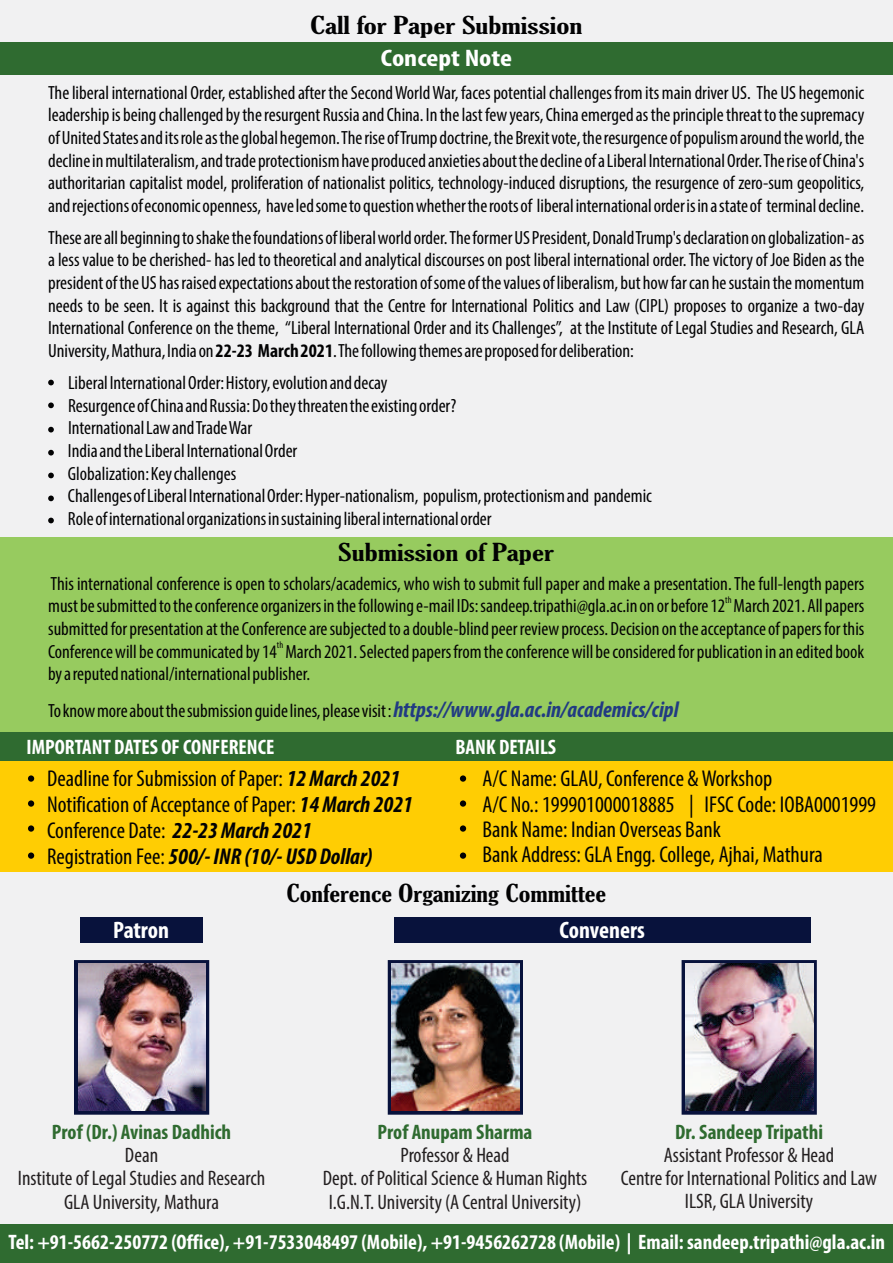
<style>
.page{position:relative;width:893px;height:1263px;background:#f1f1f2}
.page>*{position:absolute;margin:0;border:0;box-sizing:border-box;transform-origin:0 0}
.t1{font:extra-condensed 24px "Gloucester";color:#020203;scale:1.59 1}
.t2{font:extra-condensed 24px "Gloucester";color:#020203;scale:1.42 1}
.t3{font:700 condensed 24px "Myriad Pro";color:#fff;scale:1.19 1}
.t4{font:700 condensed 23.85px "Myriad Pro";color:#fff}
.t5{font:condensed 22.95px/25.8px "Myriad Pro";color:#020203}
.t6{font:condensed 21px/23.2px "Myriad Pro";color:#231f20;text-align:center}
.t7{font:700 condensed 21px "Myriad Pro";color:#fff}
.t8{font:700 condensed 21px "Myriad Pro";color:#2f6b30}
.t9{font:condensed 19.2px/22.6px "Myriad Pro";color:#020203}
.t10{font:condensed 9.6px "Myriad Pro";color:#020203}
.s1{font-weight:700}
.s2{font-weight:700;font-style:italic;font-size:22.5px;color:#213b82}
.s3{font-weight:700;font-style:italic}
</style>
<div class="page">
<div style="left:80px;top:917px;width:122px;height:26px;background:#08123c"></div>
<div style="left:0;top:537px;width:893px;height:334px;background:#97cb5f"></div>
<div style="left:0;top:1224px;width:893px;height:39px;background:#2f6b30"></div>
<div style="left:0;top:43px;width:893px;height:32px;background:#2f6b30"></div>
<svg style="left:48px;top:380px;width:6px;height:5px"></svg>
<svg style="left:48px;top:402px;width:6px;height:6px"></svg>
<svg style="left:48px;top:427px;width:6px;height:5px"></svg>
<svg style="left:48px;top:450px;width:6px;height:5px"></svg>
<svg style="left:48px;top:473px;width:6px;height:5px"></svg>
<svg style="left:48px;top:495px;width:6px;height:6px"></svg>
<svg style="left:48px;top:518px;width:6px;height:5px"></svg>
<div style="left:0;top:732px;width:893px;height:139px;background:#ffcd03"></div>
<div style="left:0;top:732px;width:893px;height:28px;background:#2f6b30"></div>
<div style="left:28px;top:775px;width:6px;height:7px;background:#020203;border-radius:50%"></div>
<div style="left:28px;top:800px;width:6px;height:7px;background:#020203;border-radius:50%"></div>
<div style="left:28px;top:825px;width:6px;height:7px;background:#020203;border-radius:50%"></div>
<div style="left:28px;top:852px;width:6px;height:7px;background:#020203;border-radius:50%"></div>
<div style="left:460px;top:775px;width:6px;height:7px;background:#020203;border-radius:50%"></div>
<div style="left:460px;top:800px;width:6px;height:7px;background:#020203;border-radius:50%"></div>
<div style="left:460px;top:825px;width:6px;height:7px;background:#020203;border-radius:50%"></div>
<div style="left:460px;top:852px;width:6px;height:7px;background:#020203;border-radius:50%"></div>
<div style="left:74px;top:960px;width:135px;height:155px;border:8px solid #08123c"></div>
<img style="left:78px;top:964px;width:127px;height:147px">
<div style="left:682px;top:960px;width:135px;height:155px;border:8px solid #08123c"></div>
<img style="left:685px;top:964px;width:128px;height:147px">
<div style="left:388px;top:960px;width:135px;height:155px;border:8px solid #08123c"></div>
<img style="left:392px;top:964px;width:127px;height:147px">
<div style="left:394px;top:917px;width:416px;height:26px;background:#08123c"></div>
<p class="t1" style="left:310px;top:15px;width:173px">Call for Paper Submission</p>
<p class="t3" style="left:381px;top:48px;width:112px">Concept Note</p>
<p class="t9" style="left:48px;top:82px;width:818px;text-align:justify">The liberal international Order, established after the Second World War, faces potential challenges from its main driver US. The US hegemonic leadership is being challenged by the resurgent Russia and China. In the last few years, China emerged as the principle threat to the supremacy of United States and its role as the global hegemon. The rise of Trump doctrine, the Brexit vote, the resurgence of populism around the world, the decline in multilateralism, and trade protectionism have produced anxieties about the decline of a Liberal International Order. The rise of China's authoritarian capitalist model, proliferation of nationalist politics, technology-induced disruptions, the resurgence of zero-sum geopolitics, and rejections of economic openness, have led some to question whether the roots of liberal international order is in a state of terminal decline.</p>
<p class="t9" style="left:48px;top:227px;width:818px;text-align:justify">These are all beginning to shake the foundations of liberal world order. The former US President, Donald Trump's declaration on globalization- as a less value to be cherished- has led to theoretical and analytical discourses on post liberal international order. The victory of Joe Biden as the president of the US has raised expectations about the restoration of some of the values of liberalism, but how far can he sustain the momentum needs to be seen. It is against this background that the Centre for International Politics and Law (CIPL) proposes to organize a two-day International Conference on the theme, “Liberal International Order and its Challenges”, at the Institute of Legal Studies and Research, GLA University, Mathura, India on<span class="s1">22-23 March 2021</span>. The following themes are proposed for deliberation:</p>
<p class="t9" style="left:68px;top:373px;width:390px">Liberal International Order: History, evolution and decay<br>Resurgence of China and Russia: Do they threaten the existing order?<br>International Law and Trade War</p>
<p class="t9" style="left:68px;top:441px;width:231px">India and the Liberal International Order</p>
<p class="t9" style="left:68px;top:486px;width:585px">Challenges of Liberal International Order: Hyper-nationalism, populism, protectionism and pandemic<br>Role of international organizations in sustaining liberal international order</p>
<p class="t9" style="left:68px;top:464px;width:170px">Globalization: Key challenges</p>
<p class="t1" style="left:338px;top:542px;width:137px">Submission of Paper</p>
<p class="t9" style="left:51px;top:573px;width:815px">This international conference is open to scholars/academics, who wish to submit full paper and make a presentation. The full-length papers</p>
<p class="t10" style="left:725px;top:595px;width:8px">th</p>
<p class="t9" style="left:48px;top:596px;width:818px">must be submitted to the conference organizers in the following e-mail IDs: sandeep.tripathi@gla.ac.in on or before 12 March 2021. All papers submitted for presentation at the Conference are subjected to a double-blind peer review process. Decision on the acceptance of papers for this</p>
<p class="t10" style="left:277px;top:641px;width:8px">th</p>
<p class="t9" style="left:48px;top:641px;width:818px">Conference will be communicated by 14 March 2021. Selected papers from the conference will be considered for publication in an edited book by a reputed national/international publisher.</p>
<p class="t9" style="left:48px;top:701px;width:632px">To know more about the submission guide lines, please visit : <span class="s2">https://www.gla.ac.in/academics/cipl</span></p>
<p class="t7" style="left:27px;top:738px;width:249px">IMPORTANT DATES OF CONFERENCE</p>
<p class="t7" style="left:455px;top:738px;width:102px">BANK DETAILS</p>
<p class="t5" style="left:482px;top:768px;width:395px;line-height:25.3px">A/C Name: GLAU, Conference &amp; Workshop<br>A/C No.: 199901000018885 | IFSC Code: IOBA0001999<br>Bank Name: Indian Overseas Bank<br>Bank Address: GLA Engg. College, Ajhai, Mathura</p>
<p class="t5" style="left:47px;top:768px;width:367px">Deadline for Submission of Paper: <span class="s3">12 March 2021<br></span>Notification of Acceptance of Paper: <span class="s3">14 March 2021<br></span>Conference Date: <span class="s3">22-23 March 2021<br></span>Registration Fee: <span class="s3">500/- INR (10/- USD Dollar)</span></p>
<p class="t4" style="left:113px;top:920px;width:58px">Patron</p>
<p class="t2" style="left:287px;top:883px;width:227px">Conference Organizing Committee</p>
<p class="t4" style="left:560px;top:920px;width:87px">Conveners</p>
<p class="t8" style="left:52px;top:1123px;width:181px">Prof (Dr.) Avinas Dadhich</p>
<p class="t6" style="left:18px;top:1145px;width:249px">Dean<br>Institute of Legal Studies and Research<br>GLA University, Mathura</p>
<p class="t8" style="left:378px;top:1123px;width:156px">Prof Anupam Sharma</p>
<p class="t6" style="left:323px;top:1145px;width:266px">Professor &amp; Head<br>Dept. of Political Science &amp; Human Rights<br>I.G.N.T. University (A Central University)</p>
<p class="t8" style="left:675px;top:1123px;width:149px">Dr. Sandeep Tripathi</p>
<p class="t6" style="left:621px;top:1145px;width:258px">Assistant Professor &amp; Head<br>Centre for International Politics and Law<br>ILSR, GLA University</p>
<p class="t7" style="left:8px;top:1233px;width:878px">Tel: +91-5662-250772 (Office), +91-7533048497 (Mobile), +91-9456262728 (Mobile) | Email: sandeep.tripathi@gla.ac.in</p>
</div>
